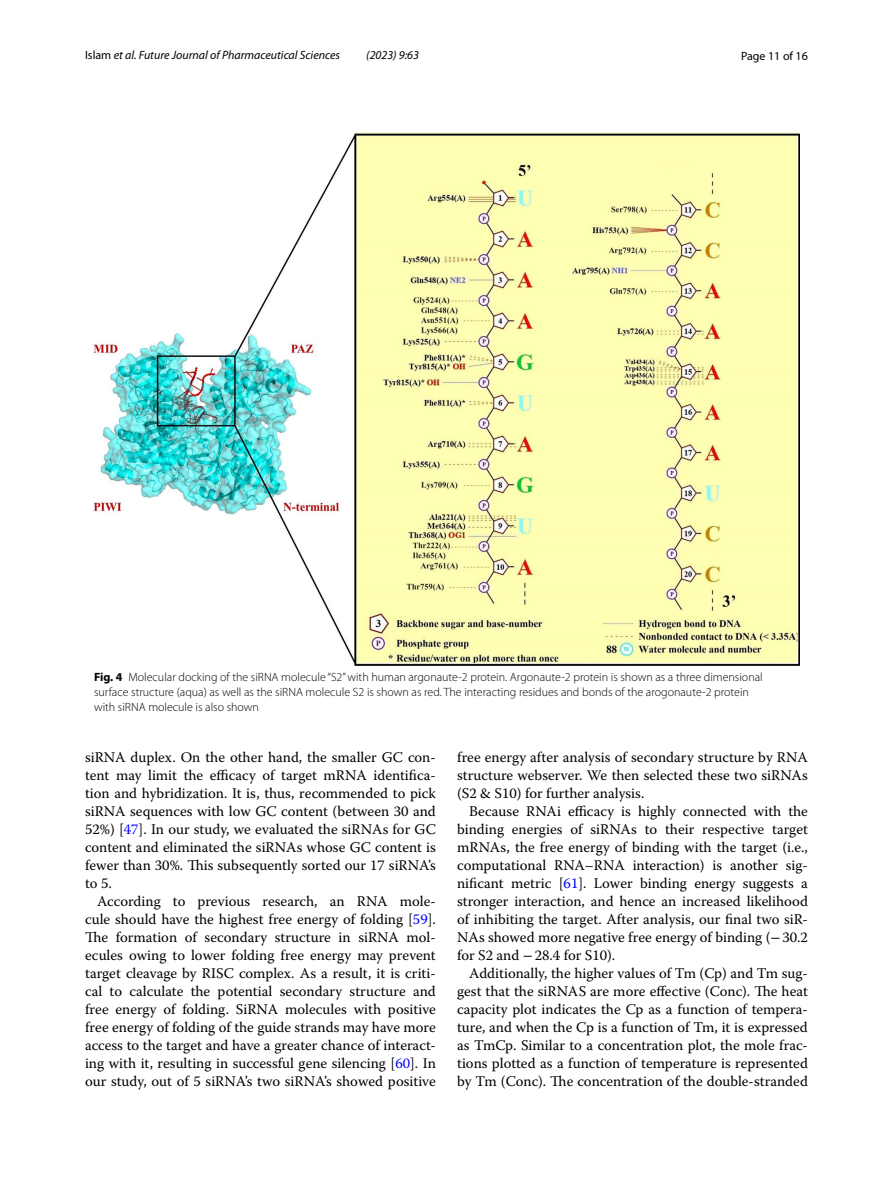
<style>
.page{position:relative;width:893px;height:1187px;background:#fff}
.page>*{position:absolute;margin:0;border:0;box-sizing:border-box;transform-origin:0 0}
.t1{font:14.7px/18px "Warnock Pro";color:#000;text-align:justify}
.t2{font:300 12px/15px "Myriad Pro";color:#000}
.t3{font:italic 12px "Myriad Pro";color:#000}
.t4{font:12px "Myriad Pro";color:#000}
.s1{font-style:normal}
.s2{font-weight:700}
.s3{color:#00f}
.s4{font-family:"STIX"}
</style>
<div class="page">
<img style="left:94px;top:133px;width:705px;height:532px">
<p class="t3" style="left:85px;top:48px;width:256px"><span class="s1">Islam</span> et al. Future Journal of Pharmaceutical Sciences</p>
<p class="t3" style="left:366px;top:48px;width:54px">(2023) 9:63</p>
<p class="t4" style="left:741px;top:48px;width:68px">Page 11 of 16</p>
<p class="t2" style="left:94px;top:669px;width:670px"><span class="s2">Fig. 4</span> Molecular docking of the siRNA molecule “S2” with human argonaute-2 protein. Argonaute-2 protein is shown as a three dimensional surface structure (aqua) as well as the siRNA molecule S2 is shown as red. The interacting residues and bonds of the arogonaute-2 protein with siRNA molecule is also shown</p>
<p class="t1" style="left:85px;top:747px;width:352px">siRNA duplex. On the other hand, the smaller GC con&shy;tent may limit the efficacy of target mRNA identifica&shy;tion and hybridization. It is, thus, recommended to pick siRNA sequences with low GC content (between 30 and 52%) [<span class="s3">47</span>]. In our study, we evaluated the siRNAs for GC content and eliminated the siRNAs whose GC content is fewer than 30%. This subsequently sorted our 17 siRNA’s to 5.</p>
<p class="t1" style="left:85px;top:891px;width:352px;text-indent:12px">According to previous research, an RNA mole&shy;cule should have the highest free energy of folding [<span class="s3">59</span>].<br>The formation of secondary structure in siRNA mol&shy;ecules owing to lower folding free energy may prevent target cleavage by RISC complex. As a result, it is criti&shy;cal to calculate the potential secondary structure and free energy of folding. SiRNA molecules with positive free energy of folding of the guide strands may have more access to the target and have a greater chance of interact&shy;ing with it, resulting in successful gene silencing [<span class="s3">60</span>]. In our study, out of 5 siRNA’s two siRNA’s showed positive</p>
<p class="t1" style="left:457px;top:747px;width:352px">free energy after analysis of secondary structure by RNA structure webserver. We then selected these two siRNAs (S2 &amp; S10) for further analysis.</p>
<p class="t1" style="left:457px;top:801px;width:352px;text-indent:12px">Because RNAi efficacy is highly connected with the binding energies of siRNAs to their respective target mRNAs, the free energy of binding with the target (i.e., computational RNA–RNA interaction) is another sig&shy;nificant metric [<span class="s3">61</span>]. Lower binding energy suggests a stronger interaction, and hence an increased likelihood of inhibiting the target. After analysis, our final two siR-NAs showed more negative free energy of binding (<span class="s4">−</span>30.2 for S2 and <span class="s4">−</span>28.4 for S10).</p>
<p class="t1" style="left:457px;top:963px;width:352px;text-indent:12px">Additionally, the higher values of Tm (Cp) and Tm sug&shy;gest that the siRNAS are more effective (Conc). The heat capacity plot indicates the Cp as a function of tempera&shy;ture, and when the Cp is a function of Tm, it is expressed as TmCp. Similar to a concentration plot, the mole frac&shy;tions plotted as a function of temperature is represented by Tm (Conc). The concentration of the double-stranded</p>
</div>
